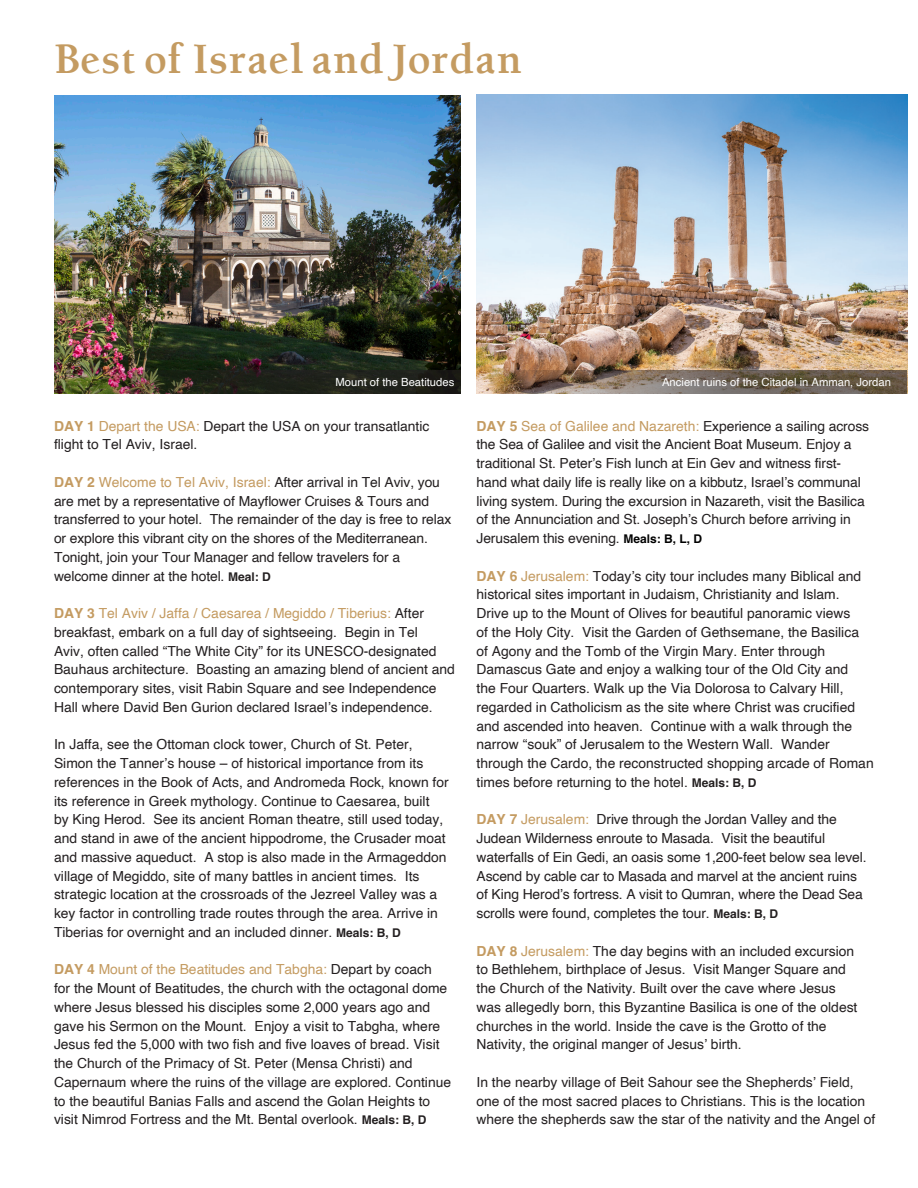
<style>
.page{position:relative;width:918px;height:1188px;background:#fff}
.page>*{position:absolute;margin:0;border:0;box-sizing:border-box;transform-origin:0 0}
.t1{font:700 39px "Berkeley Oldstyle";color:#c49b61}
.t2{font:13.8px/18.8px "Helvetica";color:#231f20}
.t3{font:11.25px "Helvetica";color:#fff}
.s1{font-weight:700;color:#c49b61}
.s2{color:#c49b61}
.s3{font-weight:700;font-size:12px}
.s4{font-weight:700;font-size:12px;color:#000}
</style>
<div class="page">
<img style="left:54px;top:95px;width:406px;height:276px">
<img style="left:477px;top:94px;width:430px;height:277px">
<img style="left:477px;top:371px;width:430px;height:23px">
<img style="left:54px;top:371px;width:406px;height:23px">
<p class="t1" style="left:54px;top:35px;width:470px">Best of Israel and Jordan</p>
<p class="t3" style="left:336px;top:374px;width:120px">Mount of the Beatitudes</p>
<p class="t3" style="left:662px;top:374px;width:230px">Ancient ruins of the Citadel in Amman, Jordan</p>
<p class="t2" style="left:54px;top:417px;width:377px"><span class="s1">DAY 1</span> <span class="s2">Depart the USA:</span> Depart the USA on your transatlantic flight to Tel Aviv, Israel.</p>
<p class="t2" style="left:54px;top:473px;width:399px"><span class="s1">DAY 2</span> <span class="s2">Welcome to Tel Aviv, Israel:</span> After arrival in Tel Aviv, you are met by a representative of Mayflower Cruises &amp; Tours and transferred to your hotel. The remainder of the day is free to relax or explore this vibrant city on the shores of the Mediterranean.<br>Tonight, join your Tour Manager and fellow travelers for a welcome dinner at the hotel. <span class="s3">Meal: D</span></p>
<p class="t2" style="left:54px;top:604px;width:402px"><span class="s1">DAY 3</span> <span class="s2">Tel Aviv / Jaffa / Caesarea / Megiddo / Tiberius:</span> After breakfast, embark on a full day of sightseeing. Begin in Tel<br>Aviv, often called “The White City” for its UNESCO-designated Bauhaus architecture. Boasting an amazing blend of ancient and contemporary sites, visit Rabin Square and see Independence Hall where David Ben Gurion declared Israel’s independence.</p>
<p class="t2" style="left:54px;top:735px;width:396px">In Jaffa, see the Ottoman clock tower, Church of St. Peter, Simon the Tanner’s house – of historical importance from its references in the Book of Acts, and Andromeda Rock, known for its reference in Greek mythology. Continue to Caesarea, built<br>by King Herod. See its ancient Roman theatre, still used today, and stand in awe of the ancient hippodrome, the Crusader moat and massive aqueduct. A stop is also made in the Armageddon village of Megiddo, site of many battles in ancient times. Its strategic location at the crossroads of the Jezreel Valley was a key factor in controlling trade routes through the area. Arrive in Tiberias for overnight and an included dinner. <span class="s3">Meals: B, D</span></p>
<p class="t2" style="left:54px;top:960px;width:399px"><span class="s1">DAY 4</span> <span class="s2">Mount of the Beatitudes and Tabgha:</span> Depart by coach for the Mount of Beatitudes, the church with the octagonal dome where Jesus blessed his disciples some 2,000 years ago and gave his Sermon on the Mount. Enjoy a visit to Tabgha, where Jesus fed the 5,000 with two fish and five loaves of bread. Visit the Church of the Primacy of St. Peter (Mensa Christi) and Capernaum where the ruins of the village are explored. Continue to the beautiful Banias Falls and ascend the Golan Heights to visit Nimrod Fortress and the Mt. Bental overlook. <span class="s3">Meals: B, D</span></p>
<p class="t2" style="left:477px;top:417px;width:394px"><span class="s1">DAY 5</span> <span class="s2">Sea of Galilee and Nazareth:</span> Experience a sailing across the Sea of Galilee and visit the Ancient Boat Museum. Enjoy a traditional St. Peter’s Fish lunch at Ein Gev and witness first&shy;hand what daily life is really like on a kibbutz, Israel’s communal living system. During the excursion in Nazareth, visit the Basilica of the Annunciation and St. Joseph’s Church before arriving in Jerusalem this evening. <span class="s4">Meals: B, L, D</span></p>
<p class="t2" style="left:477px;top:567px;width:399px"><span class="s1">DAY 6</span> <span class="s2">Jerusalem:</span> Today’s city tour includes many Biblical and historical sites important in Judaism, Christianity and Islam.<br>Drive up to the Mount of Olives for beautiful panoramic views<br>of the Holy City. Visit the Garden of Gethsemane, the Basilica of Agony and the Tomb of the Virgin Mary. Enter through Damascus Gate and enjoy a walking tour of the Old City and<br>the Four Quarters. Walk up the Via Dolorosa to Calvary Hill, regarded in Catholicism as the site where Christ was crucified and ascended into heaven. Continue with a walk through the narrow “souk” of Jerusalem to the Western Wall. Wander through the Cardo, the reconstructed shopping arcade of Roman times before returning to the hotel. <span class="s3">Meals: B, D</span></p>
<p class="t2" style="left:477px;top:810px;width:392px"><span class="s1">DAY 7</span> <span class="s2">Jerusalem:</span> Drive through the Jordan Valley and the Judean Wilderness enroute to Masada. Visit the beautiful waterfalls of Ein Gedi, an oasis some 1,200-feet below sea level.<br>Ascend by cable car to Masada and marvel at the ancient ruins of King Herod’s fortress. A visit to Qumran, where the Dead Sea scrolls were found, completes the tour. <span class="s3">Meals: B, D</span></p>
<p class="t2" style="left:477px;top:942px;width:382px"><span class="s1">DAY 8</span> <span class="s2">Jerusalem:</span> The day begins with an included excursion to Bethlehem, birthplace of Jesus. Visit Manger Square and the Church of the Nativity. Built over the cave where Jesus was allegedly born, this Byzantine Basilica is one of the oldest churches in the world. Inside the cave is the Grotto of the Nativity, the original manger of Jesus’ birth.</p>
<p class="t2" style="left:477px;top:1073px;width:400px">In the nearby village of Beit Sahour see the Shepherds’ Field, one of the most sacred places to Christians. This is the location where the shepherds saw the star of the nativity and the Angel of</p>
</div>
